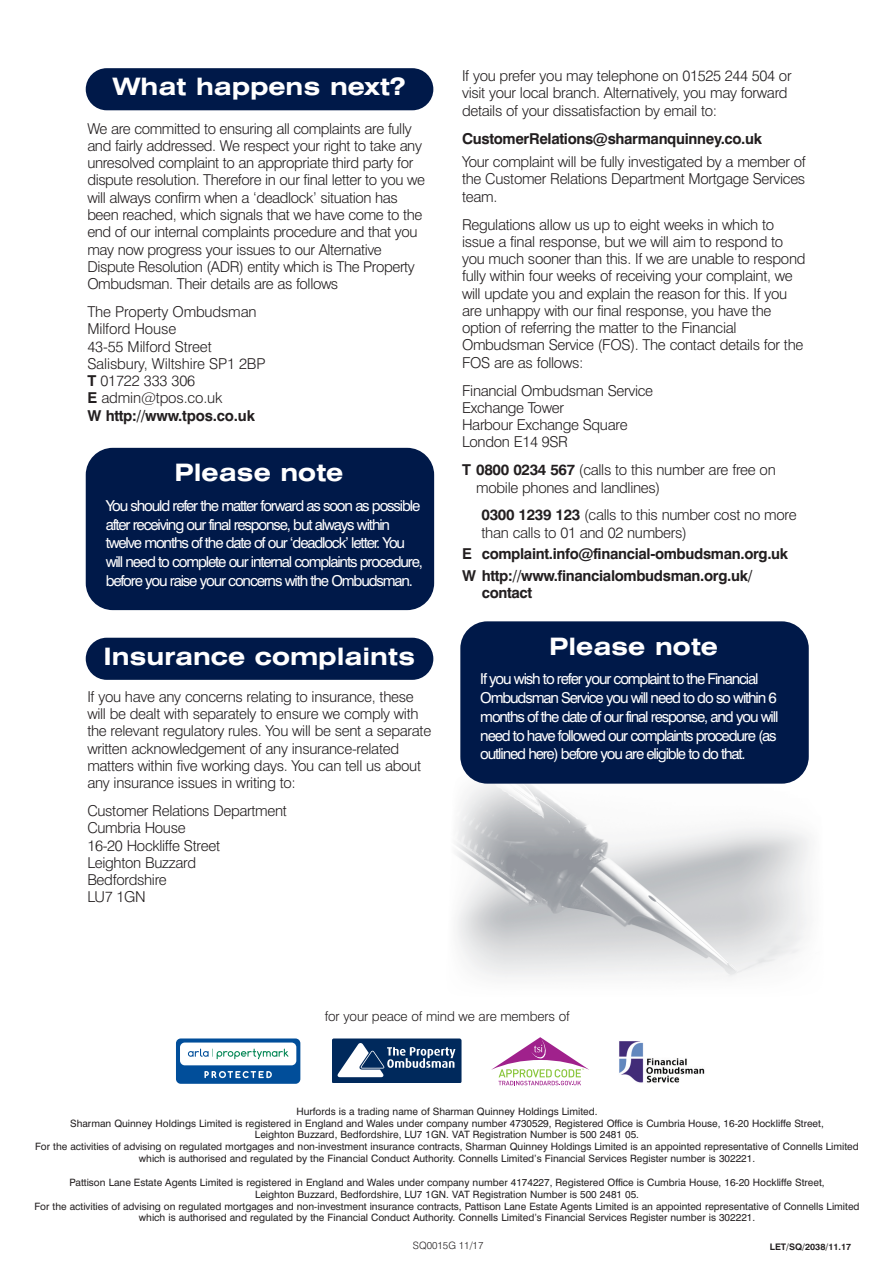
<style>
.page{position:relative;width:894px;height:1264px;background:#fff}
.page>*{position:absolute;margin:0;border:0;box-sizing:border-box;transform-origin:0 0}
.t1{font:700 expanded 24px "Swiss 721 BT";color:#fff}
.t2{font:300 15px/17.2px "Swiss 721 BT";letter-spacing:-.02em;color:#231f20}
.t3{font:15px/18.8px "Swiss 721 BT";letter-spacing:-.075em;color:#fff}
.t4{font:700 15px/21.5px "Swiss 721 BT";letter-spacing:-.025em;color:#231f20}
.t5{font:300 13.5px "Swiss 721 BT";letter-spacing:-.01em;color:#231f20}
.t6{font:10.2px/11.6px "Swiss 721 BT";color:#231f20;text-align:center}
.t7{font:300 10.2px "Swiss 721 BT";color:#231f20}
.t8{font:700 9px "Swiss 721 BT";color:#231f20}
.s1{font-weight:700}
</style>
<div class="page">
<img style="left:456px;top:734px;width:354px;height:332px">
<div style="left:86px;top:637px;width:347px;height:42px;background:#001949;border-radius:21px"></div>
<div style="left:86px;top:68px;width:347px;height:42px;background:#001949;border-radius:21px"></div>
<div style="left:460px;top:621px;width:348px;height:162px;background:#001949;border-radius:27px"></div>
<svg style="left:176px;top:1038px;width:124px;height:45px"></svg>
<svg style="left:491px;top:1036px;width:98px;height:49px"></svg>
<img style="left:618px;top:1039px;width:87px;height:44px">
<div style="left:86px;top:447px;width:348px;height:163px;background:#001949;border-radius:27px"></div>
<div style="left:332px;top:1038px;width:129px;height:45px;background:#00295c;border-radius:2px"></div>
<svg style="left:337px;top:1043px;width:118px;height:33px"></svg>
<h1 class="t1" style="left:113px;top:78px;width:294px">What happens next?</h1>
<p class="t2" style="left:87px;top:121px;width:339px">We are committed to ensuring all complaints are fully and fairly addressed. We respect your right to take any unresolved complaint to an appropriate third party for dispute resolution. Therefore in our final letter to you we will always confirm when a ‘deadlock’ situation has been reached, which signals that we have come to the end of our internal complaints procedure and that you may now progress your issues to our Alternative Dispute Resolution (ADR) entity which is The Property Ombudsman. Their details are as follows</p>
<p class="t2" style="left:87px;top:304px;width:179px">The Property Ombudsman<br>Milford House<br>43-55 Milford Street<br>Salisbury, Wiltshire SP1 2BP<br><span class="s1">T</span> 01722 333 306<br><span class="s1">E</span> admin@tpos.co.uk<br><span class="s1">W http://www.tpos.co.uk</span></p>
<h1 class="t1" style="left:174px;top:464px;width:170px">Please note</h1>
<p class="t3" style="left:106px;top:497px;width:318px">You should refer the matter forward as soon as possible after receiving our final response, but always within twelve months of the date of our ‘deadlock’ letter. You will need to complete our internal complaints procedure, before you raise your concerns with the Ombudsman.</p>
<h1 class="t1" style="left:103px;top:647px;width:313px">Insurance complaints</h1>
<p class="t2" style="left:87px;top:689px;width:345px">If you have any concerns relating to insurance, these will be dealt with separately to ensure we comply with the relevant regulatory rules. You will be sent a separate written acknowledgement of any insurance-related matters within five working days. You can tell us about any insurance issues in writing to:</p>
<p class="t2" style="left:87px;top:803px;width:201px">Customer Relations Department<br>Cumbria House<br>16-20 Hockliffe Street<br>Leighton Buzzard<br>Bedfordshire<br>LU7 1GN</p>
<p class="t2" style="left:462px;top:69px;width:331px">If you prefer you may telephone on 01525 244 504 or visit your local branch. Alternatively, you may forward details of your dissatisfaction by email to:</p>
<p class="t4" style="left:462px;top:129px;width:301px">CustomerRelations@sharmanquinney.co.uk</p>
<p class="t2" style="left:462px;top:155px;width:345px;text-align:justify">Your complaint will be fully investigated by a member of the Customer Relations Department Mortgage Services team.</p>
<p class="t2" style="left:462px;top:217px;width:345px">Regulations allow us up to eight weeks in which to issue a final response, but we will aim to respond to you much sooner than this. If we are unable to respond fully within four weeks of receiving your complaint, we will update you and explain the reason for this. If you are unhappy with our final response, you have the option of referring the matter to the Financial Ombudsman Service (FOS). The contact details for the FOS are as follows:</p>
<p class="t2" style="left:462px;top:383px;width:192px">Financial Ombudsman Service<br>Exchange Tower<br>Harbour Exchange Square<br>London E14 9SR</p>
<p class="t2" style="left:476px;top:462px;width:301px;text-indent:-14px"><span class="s1">T 0800 0234 567</span> (calls to this number are free on mobile phones and landlines)</p>
<p class="t2" style="left:481px;top:508px;width:316px"><span class="s1">0300 1239 123</span> (calls to this number cost no more than calls to 01 and 02 numbers)</p>
<p class="t4" style="left:462px;top:544px;width:327px">E complaint.info@financial-ombudsman.org.uk<br>W http://www.financialombudsman.org.uk/</p>
<p class="t4" style="left:481px;top:583px;width:52px">contact</p>
<h1 class="t1" style="left:549px;top:637px;width:170px">Please note</h1>
<p class="t3" style="left:480px;top:671px;width:299px">If you wish to refer your complaint to the Financial Ombudsman Service you will need to do so within 6 months of the date of our final response, and you will need to have followed our complaints procedure (as outlined here) before you are eligible to do that.</p>
<p class="t5" style="left:324px;top:1011px;width:246px">for your peace of mind we are members of</p>
<p class="t6" style="left:35px;top:1106px;width:824px">Hurfords is a trading name of Sharman Quinney Holdings Limited.<br>Sharman Quinney Holdings Limited is registered in England and Wales under company number 4730529, Registered Office is Cumbria House, 16-20 Hockliffe Street,<br>Leighton Buzzard, Bedfordshire, LU7 1GN. VAT Registration Number is 500 2481 05.<br>For the activities of advising on regulated mortgages and non-investment insurance contracts, Sharman Quinney Holdings Limited is an appointed representative of Connells Limited which is authorised and regulated by the Financial Conduct Authority. Connells Limited’s Financial Services Register number is 302221.</p>
<p class="t6" style="left:34px;top:1177px;width:826px">Pattison Lane Estate Agents Limited is registered in England and Wales under company number 4174227, Registered Office is Cumbria House, 16-20 Hockliffe Street,<br>Leighton Buzzard, Bedfordshire, LU7 1GN. VAT Registration Number is 500 2481 05.<br>For the activities of advising on regulated mortgages and non-investment insurance contracts, Pattison Lane Estate Agents Limited is an appointed representative of Connells Limited which is authorised and regulated by the Financial Conduct Authority. Connells Limited’s Financial Services Register number is 302221.</p>
<p class="t8" style="left:769px;top:1242px;width:83px">LET/SQ/2038/11.17</p>
<p class="t7" style="left:413px;top:1241px;width:72px">SQ0015G 11/17</p>
</div>
